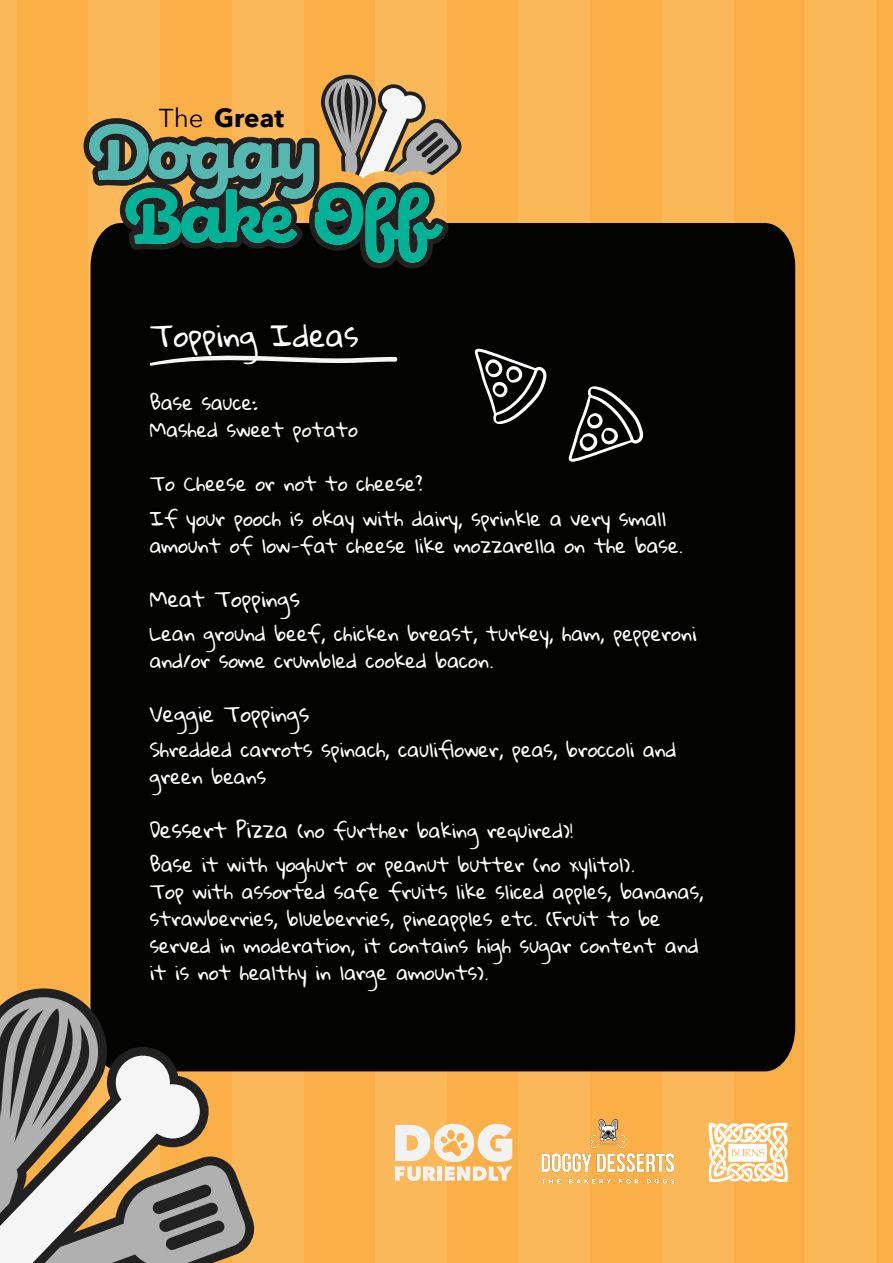
<style>
.page{position:relative;width:893px;height:1263px;background:#fab047}
.page>*{position:absolute;margin:0;border:0;box-sizing:border-box;transform-origin:0 0}
.t1{font:30px "Gloria Hallelujah";color:#fff}
.t2{font:700 25.95px "Avenir Next";color:#000}
.t3{font:21px "Gloria Hallelujah";color:#fff}
.t4{font:19.5px/27px "Gloria Hallelujah";color:#fff}
.s1{font-weight:400}
.s2{font-size:21px}
</style>
<div class="page">
<div style="left:805px;top:0;width:72px;height:1263px;background:#fab859"></div>
<div style="left:662px;top:0;width:71px;height:1263px;background:#fab859"></div>
<div style="left:518px;top:0;width:72px;height:1263px;background:#fab859"></div>
<div style="left:375px;top:0;width:72px;height:1263px;background:#fab859"></div>
<div style="left:232px;top:0;width:71px;height:1263px;background:#fab859"></div>
<div style="left:88px;top:0;width:72px;height:1263px;background:#fab859"></div>
<div style="left:0;top:0;width:17px;height:1263px;background:#fab859"></div>
<div style="left:91px;top:223px;width:704px;height:848px;background:#030300"></div>
<svg style="left:0;top:988px;width:258px;height:275px"></svg>
<svg style="left:0;top:1047px;width:209px;height:216px;background:#9d978e"></svg>
<svg style="left:84px;top:75px;width:379px;height:193px"></svg>
<svg style="left:395px;top:1124px;width:117px;height:57px"></svg>
<img style="left:541px;top:1119px;width:134px;height:65px">
<svg style="left:708px;top:1123px;width:80px;height:60px"></svg>
<svg style="left:149px;top:354px;width:249px;height:12px;background:#5a5a58"></svg>
<svg style="left:568px;top:386px;width:75px;height:76px;background:#3a3a38"></svg>
<svg style="left:474px;top:349px;width:73px;height:75px;background:#3a3a38"></svg>
<h2 class="t2" style="left:159px;top:95px;width:127px"><span class="s1">The</span> Great</h2>
<h1 class="t1" style="left:150px;top:319px;width:210px">Topping Ideas</h1>
<p class="t4" style="left:150px;top:390px;width:210px">Base sauce:<br>Mashed sweet potato</p>
<p class="t4" style="left:150px;top:467px;width:518px;line-height:34.5px">To Cheese or not to cheese?<br>If your pooch is okay with dairy, sprinkle a very small</p>
<p class="t4" style="left:150px;top:532px;width:535px">amount of low-fat cheese like mozzarella on the base.</p>
<p class="t3" style="left:150px;top:587px;width:152px">Meat Toppings</p>
<p class="t4" style="left:150px;top:621px;width:548px">Lean ground beef, chicken breast, turkey, ham, pepperoni and/or some crumbled cooked bacon.</p>
<p class="t3" style="left:150px;top:703px;width:161px">Veggie Toppings</p>
<p class="t4" style="left:150px;top:736px;width:528px">Shredded carrots spinach, cauliflower, peas, broccoli and green beans</p>
<p class="t4" style="left:150px;top:814px;width:487px;line-height:34.5px"><span class="s2">Dessert Pizza</span> (no further baking required)!<br>Base it with yoghurt or peanut butter (no xylitol).</p>
<p class="t4" style="left:150px;top:879px;width:555px">Top with assorted safe fruits like sliced apples, bananas, strawberries, blueberries, pineapples etc. (Fruit to be served in moderation, it contains high sugar content and it is not healthy in large amounts).</p>
</div>
